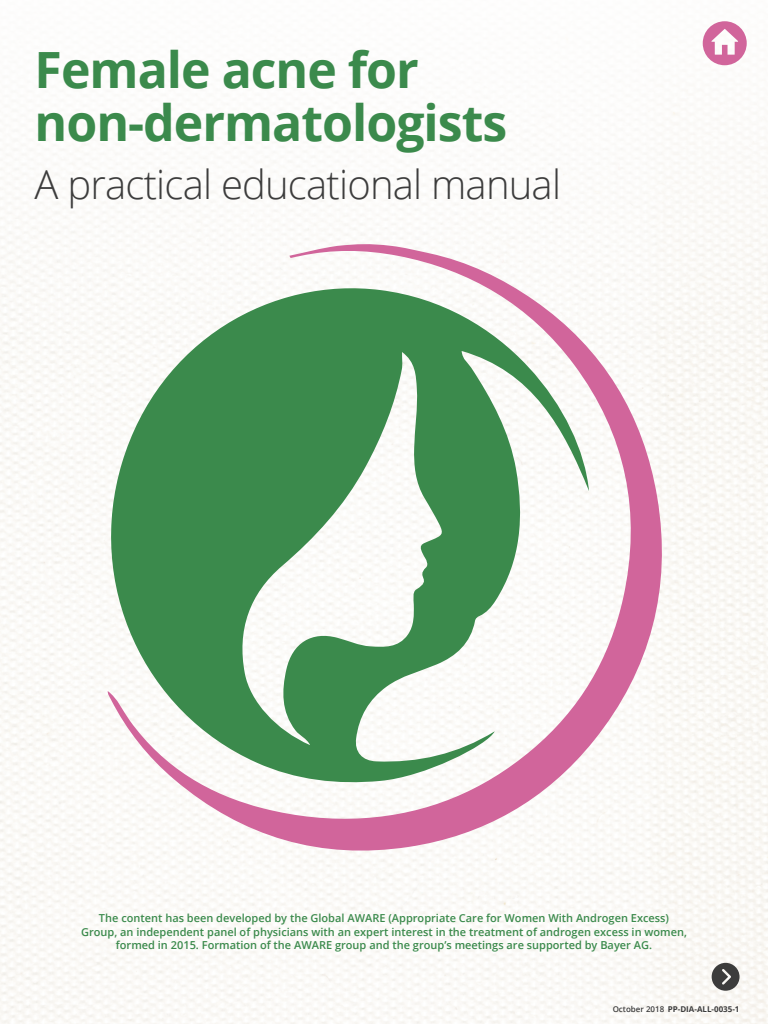
<style>
.page{position:relative;width:768px;height:1024px;background:#fff}
.page>*{position:absolute;margin:0;border:0;box-sizing:border-box;transform-origin:0 0}
.t1{font:700 50px/53px "Open Sans";letter-spacing:-.02em;color:#3b8a4c}
.t2{font:300 40px "Open Sans";letter-spacing:-.02em;color:#3c3c3c}
.t3{font:600 11px/13.2px "Open Sans";color:#3b8a4c;text-align:center}
.t4{font:700 8px "Open Sans";color:#3c3c3c}
.s1{font-weight:600}
</style>
<div class="page">
<svg style="left:703px;top:21px;width:44px;height:44px"></svg>
<svg style="left:87px;top:277px;width:21px;height:508px"></svg>
<svg style="left:108px;top:243px;width:564px;height:617px"></svg>
<svg style="left:712px;top:963px;width:28px;height:28px"></svg>
<h1 class="t1" style="left:35px;top:42px;width:474px">Female acne for non-dermatologists</h1>
<h2 class="t2" style="left:35px;top:157px;width:528px">A practical educational manual</h2>
<p class="t3" style="left:81px;top:912px;width:607px">The content has been developed by the Global AWARE (Appropriate Care for Women With Androgen Excess)<br>Group, an independent panel of physicians with an expert interest in the treatment of androgen excess in women, formed in 2015. Formation of the AWARE group and the group’s meetings are supported by Bayer AG.</p>
<p class="t4" style="left:613px;top:1004px;width:128px"><span class="s1">October 2018</span> PP-DIA-ALL-0035-1</p>
</div>
